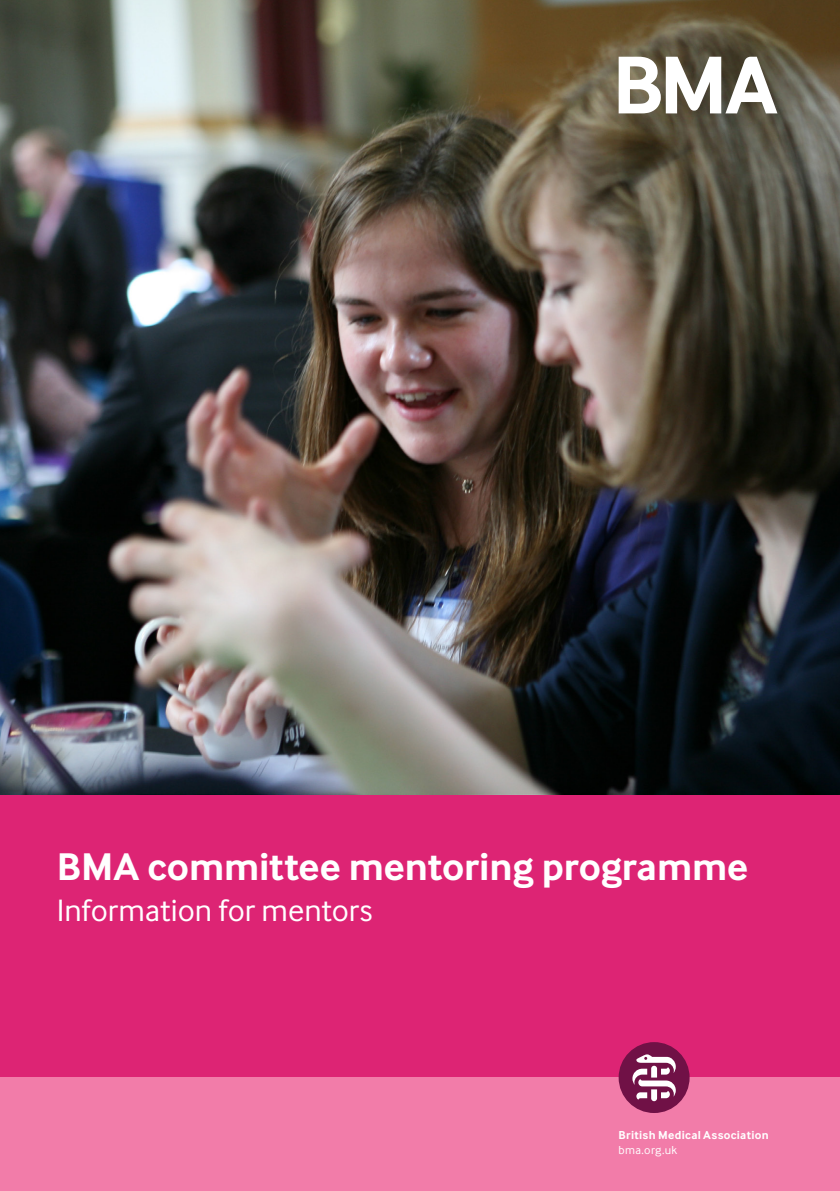
<style>
.page{position:relative;width:840px;height:1191px;background:#fff}
.page>*{position:absolute;margin:0;border:0;box-sizing:border-box;transform-origin:0 0}
._22_24_Bold{font:700 40px "Inter Face";letter-spacing:-.005em;color:#fff}
.A5__14_16_Regular{font:32px "Inter Face";color:#fff}
.t1{font:700 12px "Inter Face";letter-spacing:.025em;color:#fff}
.t2{font:12px "Inter Face";letter-spacing:.03em;color:#fff}
</style>
<div class="page">
<div style="left:0;top:794px;width:839px;height:283px;background:#dd2474"></div>
<img style="left:0;top:0;width:839px;height:794px">
<svg style="left:618px;top:57px;width:159px;height:56px"></svg>
<div style="left:0;top:1077px;width:839px;height:114px;background:#f27ca9"></div>
<div style="left:618px;top:1042px;width:71px;height:71px;background:#701146;border-radius:50%"></div>
<svg style="left:632px;top:1054px;width:43px;height:47px"></svg>
<p class="_22_24_Bold" style="left:57px;top:843px;width:692px">BMA committee mentoring programme</p>
<p class="A5__14_16_Regular" style="left:57px;top:892px;width:317px">Information for mentors</p>
<p class="t1" style="left:618px;top:1127px;width:151px">British Medical Association</p>
<p class="t2" style="left:618px;top:1143px;width:60px">bma.org.uk</p>
</div>
